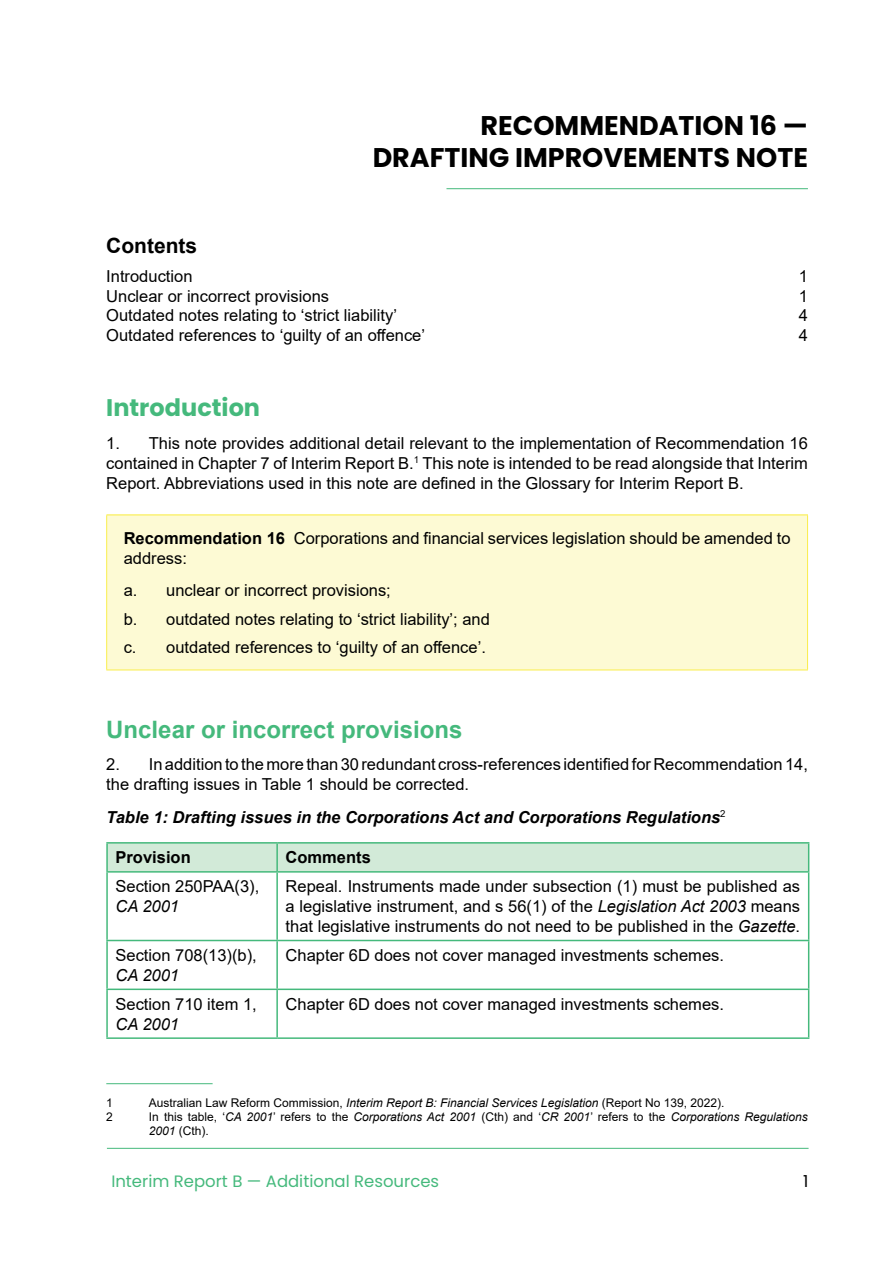
<style>
.page{position:relative;width:893px;height:1263px;background:#fff}
.page>*{position:absolute;margin:0;border:0;box-sizing:border-box;transform-origin:0 0}
.Heading_1_right{font:700 27px/32.4px "Poppins";color:#000;text-align:right}
.Heading_2{font:700 24px "Arial";color:#45b97c}
.Heading_2-2{font:700 24px "Poppins";color:#45b97c}
.body{font:700 21px "Arial";color:#000}
.Body{font:16.5px/19.8px "Arial";color:#000}
.Toc_1{font:16.5px "Arial";color:#000}
.Recommendation_List{font:16.5px/19.8px "Arial";color:#000}
.Body-2{font:italic 700 16.5px "Arial";color:#000}
.t1{font:16.5px "Poppins";color:#45b97c}
.Body-3{font:700 16.5px "Arial";color:#000}
.t2{font:16.5px "Poppins";color:#000}
.Footnote_text{font:italic 12px/14.4px "Arial";color:#000}
.Footnote_text-2{font:12px "Arial";color:#000}
.s1{font-weight:700}
.s2{font-style:italic}
.s3{font-style:normal}
</style>
<div class="page">
<hr style="left:107px;top:1148px;width:702px;height:1px;background:#45b97c">
<hr style="left:446px;top:188px;width:362px;height:1px;background:#45b97c">
<div style="left:107px;top:515px;width:700px;height:155px;background:#fdfad4"></div>
<hr style="left:106px;top:515px;width:702px;height:1px;background:#faee4b">
<hr style="left:106px;top:515px;width:1px;height:155px;background:#faee4b">
<hr style="left:807px;top:515px;width:1px;height:155px;background:#faee4b">
<hr style="left:106px;top:670px;width:702px;height:1px;background:#faee4b">
<hr style="left:106px;top:842px;width:171px;height:1px;background:#45b97c">
<hr style="left:106px;top:843px;width:2px;height:28px;background:#45b97c">
<hr style="left:277px;top:842px;width:532px;height:1px;background:#45b97c">
<div style="left:107px;top:843px;width:702px;height:28px;background:#d2ead8"></div>
<hr style="left:106px;top:871px;width:171px;height:2px;background:#45b97c">
<hr style="left:106px;top:873px;width:2px;height:67px;background:#45b97c">
<hr style="left:277px;top:871px;width:532px;height:2px;background:#45b97c">
<hr style="left:276px;top:873px;width:2px;height:67px;background:#45b97c">
<hr style="left:808px;top:873px;width:1px;height:67px;background:#45b97c">
<hr style="left:106px;top:940px;width:171px;height:1px;background:#45b97c">
<hr style="left:106px;top:941px;width:2px;height:47px;background:#45b97c">
<hr style="left:277px;top:940px;width:532px;height:1px;background:#45b97c">
<hr style="left:276px;top:941px;width:2px;height:47px;background:#45b97c">
<hr style="left:808px;top:941px;width:1px;height:47px;background:#45b97c">
<hr style="left:106px;top:988px;width:171px;height:2px;background:#45b97c">
<hr style="left:106px;top:990px;width:2px;height:47px;background:#45b97c">
<hr style="left:277px;top:988px;width:532px;height:2px;background:#45b97c">
<hr style="left:276px;top:990px;width:2px;height:47px;background:#45b97c">
<hr style="left:808px;top:990px;width:1px;height:47px;background:#45b97c">
<hr style="left:106px;top:1037px;width:171px;height:2px;background:#45b97c">
<hr style="left:277px;top:1037px;width:532px;height:2px;background:#45b97c">
<hr style="left:106px;top:1083px;width:107px;height:1px;background:#45b97c">
<p class="Heading_1_right" style="left:373px;top:109px;width:437px">RECOMMENDATION 16 —<br>DRAFTING IMPROVEMENTS NOTE</p>
<p class="body" style="left:106px;top:231px;width:92px">Contents</p>
<p class="Toc_1" style="left:106px;top:265px;width:88px">Introduction</p>
<p class="Toc_1" style="left:799px;top:265px;width:11px">1</p>
<p class="Toc_1" style="left:106px;top:284px;width:224px">Unclear or incorrect provisions</p>
<p class="Toc_1" style="left:799px;top:284px;width:11px">1</p>
<p class="Toc_1" style="left:106px;top:304px;width:292px">Outdated notes relating to ‘strict liability’</p>
<p class="Toc_1" style="left:799px;top:304px;width:11px">4</p>
<p class="Toc_1" style="left:106px;top:324px;width:320px">Outdated references to ‘guilty of an offence’</p>
<p class="Toc_1" style="left:799px;top:324px;width:11px">4</p>
<p class="Heading_2-2" style="left:106px;top:394px;width:155px">Introduction</p>
<p class="Body" style="left:106px;top:433px;width:703px;text-align:justify">1. This note provides additional detail relevant to the implementation of Recommendation 16 contained in Chapter 7 of Interim Report B.<sup>1</sup> This note is intended to be read alongside that Interim Report. Abbreviations used in this note are defined in the Glossary for Interim Report B.</p>
<p class="Recommendation_List" style="left:124px;top:528px;width:668px"><span class="s1">Recommendation 16</span> Corporations and financial services legislation should be amended to address:</p>
<p class="Body" style="left:124px;top:580px;width:269px">a. unclear or incorrect provisions;</p>
<p class="Body" style="left:124px;top:609px;width:368px">b. outdated notes relating to ‘strict liability’; and</p>
<p class="Body" style="left:124px;top:637px;width:364px">c. outdated references to ‘guilty of an offence’.</p>
<p class="Heading_2" style="left:106px;top:712px;width:358px">Unclear or incorrect provisions</p>
<p class="Body" style="left:106px;top:755px;width:703px">2. In addition to the more than 30 redundant cross-references identified for Recommendation 14, the drafting issues in Table 1 should be corrected.</p>
<p class="Body-2" style="left:106px;top:806px;width:621px">Table 1: Drafting issues in the Corporations Act and Corporations Regulations<sup>2</sup></p>
<p class="Body-3" style="left:116px;top:846px;width:77px">Provision</p>
<p class="Body-3" style="left:286px;top:846px;width:87px">Comments</p>
<p class="Body" style="left:116px;top:876px;width:145px">Section 250PAA(3),<br><span class="s2">CA 2001</span></p>
<p class="Body" style="left:286px;top:876px;width:516px;text-align:justify">Repeal. Instruments made under subsection (1) must be published as a legislative instrument, and s 56(1) of the <span class="s2">Legislation Act 2003</span> means that legislative instruments do not need to be published in the <span class="s2">Gazette</span>.</p>
<p class="Body" style="left:116px;top:945px;width:143px">Section 708(13)(b),<br><span class="s2">CA 2001</span></p>
<p class="Body" style="left:286px;top:945px;width:440px">Chapter 6D does not cover managed investments schemes.</p>
<p class="Body" style="left:116px;top:994px;width:143px">Section 710 item 1,<br><span class="s2">CA 2001</span></p>
<p class="Body" style="left:286px;top:994px;width:440px">Chapter 6D does not cover managed investments schemes.</p>
<p class="Footnote_text-2" style="left:106px;top:1094px;width:8px">1</p>
<p class="Footnote_text-2" style="left:149px;top:1094px;width:577px">Australian Law Reform Commission, <span class="s2">Interim Report B: Financial Services Legislation</span> (Report No 139, 2022).</p>
<p class="Footnote_text-2" style="left:106px;top:1108px;width:8px">2</p>
<p class="Footnote_text" style="left:149px;top:1110px;width:661px"><span class="s3">In this table, ‘</span>CA 2001<span class="s3">’ refers to the</span> Corporations Act 2001 <span class="s3">(Cth) and ‘</span>CR 2001<span class="s3">’ refers to the</span> Corporations Regulations<br>2001 <span class="s3">(Cth).</span></p>
<p class="t1" style="left:111px;top:1171px;width:329px">Interim Report B — Additional Resources</p>
<p class="t2" style="left:803px;top:1171px;width:7px">1</p>
</div>
